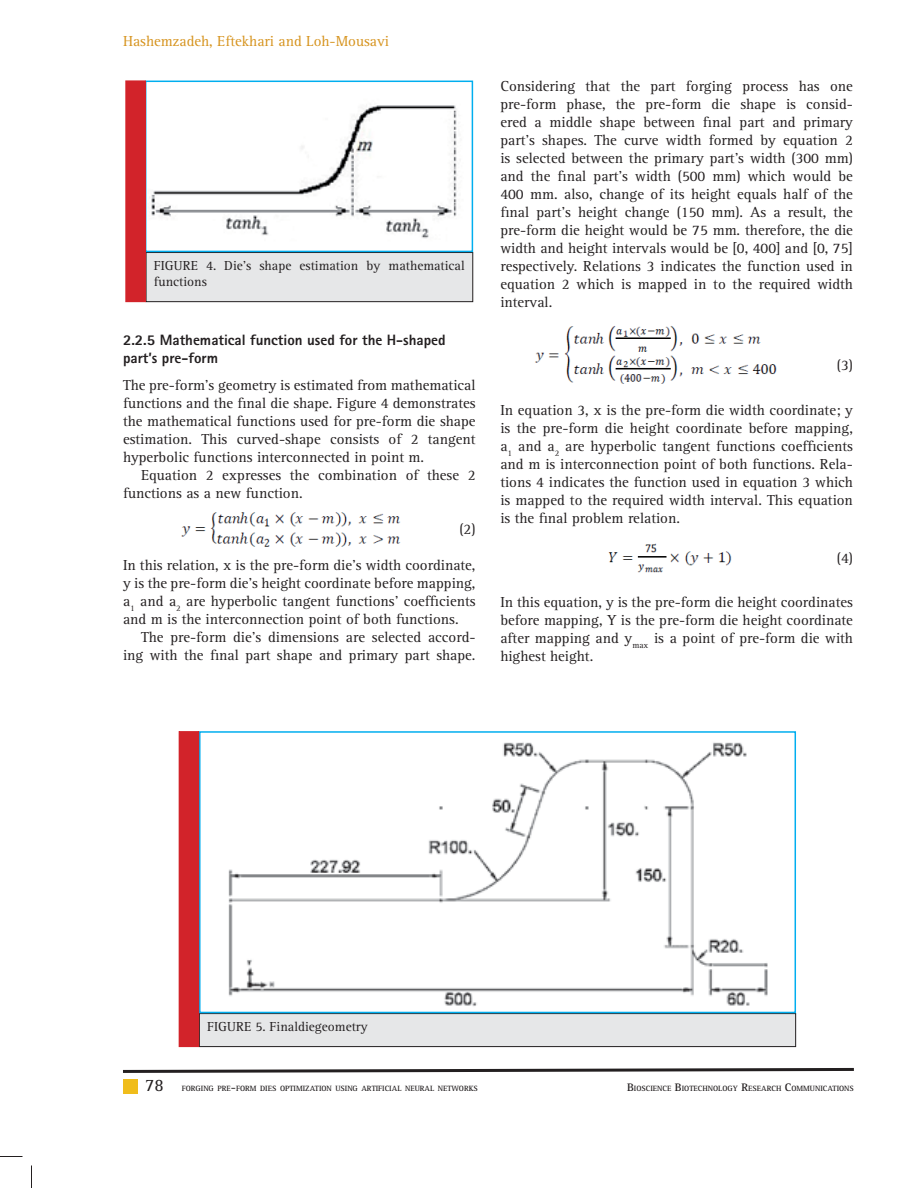
<style>
.page{position:relative;width:918px;height:1188px;background:#fff}
.page>*{position:absolute;margin:0;border:0;box-sizing:border-box;transform-origin:0 0}
.t1{font:18px "Rotis Serif Std";color:#231f20}
.t2{font:15px/18px "Rotis Serif Std";color:#231f20;text-align:justify}
.t3{font:800 15px/18px "Rotis Sans Serif Std";color:#231f20}
.t4{font:15px "Rotis Serif Std";color:#d6931d}
.t5{font:13.5px/16.5px "Rotis Serif Std";color:#231f20}
.t6{font:700 7.8px "Rotis Serif Std";color:#231f20}
.s1{font-size:11.25px}
</style>
<div class="page">
<div style="left:123px;top:1079px;width:15px;height:15px;background:#f0bd1b"></div>
<svg style="left:123px;top:1067px;width:731px;height:6px"></svg>
<div style="left:146px;top:253px;width:327px;height:49px;background:#e6e7e8"></div>
<div style="left:146px;top:252px;width:327px;height:50px;border:1px solid #231f20"></div>
<img style="left:149px;top:105px;width:308px;height:134px">
<div style="left:145px;top:81px;width:328px;height:171px;border:2px solid #00aeef"></div>
<div style="left:126px;top:81px;width:19px;height:221px;background:#d2232a"></div>
<div style="left:125px;top:81px;width:21px;height:221px;border:1px solid #d2232a"></div>
<div style="left:199px;top:1014px;width:597px;height:33px;background:#e6e7e8"></div>
<div style="left:199px;top:1013px;width:597px;height:34px;border:1px solid #231f20"></div>
<img style="left:228px;top:742px;width:540px;height:264px">
<div style="left:199px;top:731px;width:597px;height:282px;border:2px solid #00aeef"></div>
<div style="left:179px;top:732px;width:20px;height:315px;background:#d2232a"></div>
<img style="left:181px;top:512px;width:219px;height:35px">
<img style="left:535px;top:326px;width:242px;height:58px">
<img style="left:608px;top:543px;width:124px;height:30px">
<svg style="left:0;top:1156px;width:22px;height:1px"></svg>
<svg style="left:31px;top:1166px;width:1px;height:22px"></svg>
<p class="t4" style="left:123px;top:35px;width:268px">Hashemzadeh, Eftekhari and Loh-Mousavi</p>
<p class="t5" style="left:154px;top:258px;width:312px">FIGURE 4. Die’s shape estimation by mathematical functions</p>
<p class="t3" style="left:123px;top:333px;width:324px">2.2.5 Mathematical function used for the H-shaped part’s pre-form</p>
<p class="t2" style="left:123px;top:377px;width:354px">The pre-form’s geometry is estimated from mathematical functions and the final die shape. Figure 4 demonstrates the mathematical functions used for pre-form die shape estimation. This curved-shape consists of 2 tangent hyperbolic functions interconnected in point m.</p>
<p class="t2" style="left:123px;top:467px;width:354px;text-indent:18px">Equation 2 expresses the combination of these 2 functions as a new function.</p>
<p class="t2" style="left:459px;top:521px;width:18px">(2)</p>
<p class="t2" style="left:123px;top:557px;width:354px">In this relation, x is the pre-form die’s width coordinate, y is the pre-form die’s height coordinate before mapping, a<sub>1</sub> and a<sub>2</sub> are hyperbolic tangent functions’ coefficients and m is the interconnection point of both functions.</p>
<p class="t2" style="left:123px;top:629px;width:354px;text-align:right">The pre-form die’s dimensions are selected accord&shy;ing with the final part shape and primary part shape.</p>
<p class="t2" style="left:500px;top:78px;width:354px">Considering that the part forging process has one pre-form phase, the pre-form die shape is consid&shy;ered a middle shape between final part and primary part’s shapes. The curve width formed by equation 2 is selected between the primary part’s width (300 mm) and the final part’s width (500 mm) which would be 400 mm. also, change of its height equals half of the final part’s height change (150 mm). As a result, the pre-form die height would be 75 mm. therefore, the die width and height intervals would be [0, 400] and [0, 75] respectively. Relations 3 indicates the function used in equation 2 which is mapped in to the required width interval.</p>
<p class="t2" style="left:837px;top:357px;width:18px">(3)</p>
<p class="t2" style="left:500px;top:402px;width:354px">In equation 3, x is the pre-form die width coordinate; y is the pre-form die height coordinate before mapping, a<sub>1</sub> and a<sub>2</sub> are hyperbolic tangent functions coefficients and m is interconnection point of both functions. Rela&shy;tions 4 indicates the function used in equation 3 which is mapped to the required width interval. This equation is the final problem relation.</p>
<p class="t2" style="left:837px;top:550px;width:18px">(4)</p>
<p class="t2" style="left:500px;top:594px;width:354px">In this equation, y is the pre-form die height coordinates before mapping, Y is the pre-form die height coordinate after mapping and y<sub>max</sub> is a point of pre-form die with highest height.</p>
<p class="t5" style="left:207px;top:1019px;width:162px">FIGURE 5. Finaldiegeometry</p>
<p class="t1" style="left:145px;top:1078px;width:20px">78</p>
<p class="t6" style="left:182px;top:1085px;width:298px">FORGING PRE<span class="s1">-</span>FORM DIES OPTIMIZATION USING ARTIFICIAL NEURAL NETWORKS</p>
<p class="t6" style="left:627px;top:1085px;width:228px"><span class="s1">B</span>IOSCIENCE <span class="s1">B</span>IOTECHNOLOGY <span class="s1">R</span>ESEARCH <span class="s1">C</span>OMMUNICATIONS</p>
</div>
